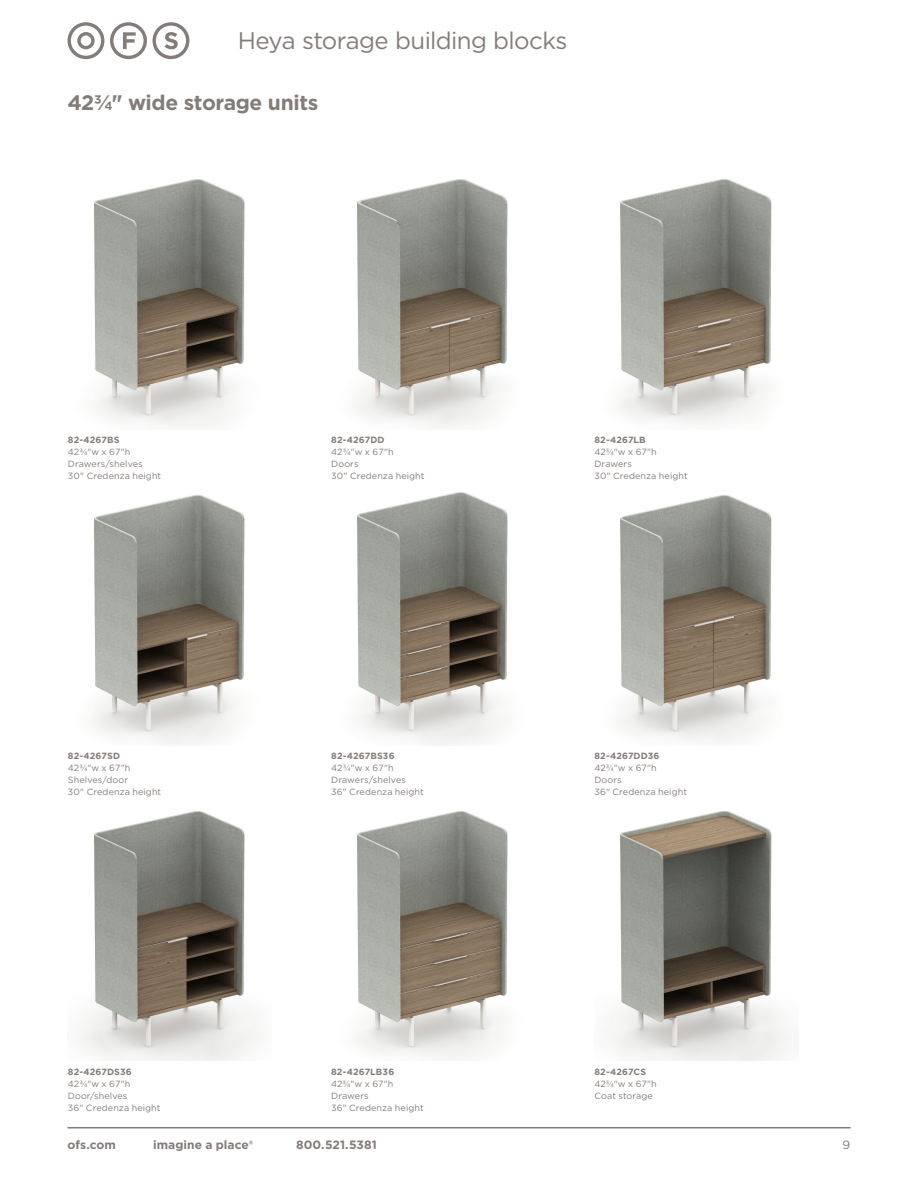
<style>
.page{position:relative;width:918px;height:1188px;background:#fff}
.page>*{position:absolute;margin:0;border:0;box-sizing:border-box;transform-origin:0 0}
.t1{font:24px "Gotham";letter-spacing:-.025em;color:#847c78}
.Heading_16pt_Bold{font:700 21px "Gotham";letter-spacing:-.02em;color:#847c78}
.t2{font:700 12px "Gotham";letter-spacing:.005em;color:#847c78}
.t3{font:12px "Gotham";color:#847c78}
.carolina_ofs_com_8pt_Bold{font:9px "Gotham";letter-spacing:.01em;color:#847c78}
.carolina_ofs_com_8pt_Bold-2{font:700 9px "Gotham";letter-spacing:.01em;color:#847c78}
</style>
<div class="page">
<hr style="left:68px;top:1127px;width:782px;height:1px;background:#847c78">
<svg style="left:67px;top:22px;width:37px;height:37px"></svg>
<svg style="left:110px;top:22px;width:79px;height:37px"></svg>
<img style="left:94px;top:179px;width:151px;height:249px">
<img style="left:355px;top:179px;width:153px;height:249px">
<img style="left:618px;top:179px;width:154px;height:246px">
<img style="left:92px;top:495px;width:153px;height:250px">
<img style="left:357px;top:492px;width:151px;height:253px">
<img style="left:618px;top:495px;width:154px;height:249px">
<img style="left:80px;top:811px;width:177px;height:250px">
<img style="left:355px;top:811px;width:153px;height:249px">
<img style="left:609px;top:811px;width:183px;height:250px">
<h1 class="t1" style="left:238px;top:25px;width:331px">Heya storage building blocks</h1>
<p class="Heading_16pt_Bold" style="left:67px;top:88px;width:253px">423/4" wide storage units</p>
<p class="carolina_ofs_com_8pt_Bold-2" style="left:68px;top:434px;width:53px">82-4267BS</p>
<p class="carolina_ofs_com_8pt_Bold" style="left:68px;top:446px;width:64px">423/4"w x 67"h</p>
<p class="carolina_ofs_com_8pt_Bold" style="left:68px;top:458px;width:76px">Drawers/shelves</p>
<p class="carolina_ofs_com_8pt_Bold" style="left:68px;top:470px;width:95px">30" Credenza height</p>
<p class="carolina_ofs_com_8pt_Bold-2" style="left:68px;top:750px;width:54px">82-4267SD</p>
<p class="carolina_ofs_com_8pt_Bold" style="left:68px;top:762px;width:64px">423/4"w x 67"h</p>
<p class="carolina_ofs_com_8pt_Bold" style="left:68px;top:774px;width:62px">Shelves/door</p>
<p class="carolina_ofs_com_8pt_Bold" style="left:68px;top:786px;width:95px">30" Credenza height</p>
<p class="carolina_ofs_com_8pt_Bold-2" style="left:68px;top:1066px;width:65px">82-4267DS36</p>
<p class="carolina_ofs_com_8pt_Bold" style="left:68px;top:1078px;width:64px">423/4"w x 67"h</p>
<p class="carolina_ofs_com_8pt_Bold" style="left:68px;top:1090px;width:61px">Door/shelves</p>
<p class="carolina_ofs_com_8pt_Bold" style="left:68px;top:1102px;width:94px">36" Credenza height</p>
<p class="carolina_ofs_com_8pt_Bold-2" style="left:331px;top:434px;width:55px">82-4267DD</p>
<p class="carolina_ofs_com_8pt_Bold" style="left:331px;top:446px;width:64px">423/4"w x 67"h</p>
<p class="carolina_ofs_com_8pt_Bold" style="left:331px;top:458px;width:29px">Doors</p>
<p class="carolina_ofs_com_8pt_Bold" style="left:331px;top:470px;width:95px">30" Credenza height</p>
<p class="carolina_ofs_com_8pt_Bold-2" style="left:331px;top:750px;width:65px">82-4267BS36</p>
<p class="carolina_ofs_com_8pt_Bold" style="left:331px;top:762px;width:64px">423/4"w x 67"h</p>
<p class="carolina_ofs_com_8pt_Bold" style="left:331px;top:774px;width:76px">Drawers/shelves</p>
<p class="carolina_ofs_com_8pt_Bold" style="left:331px;top:786px;width:94px">36" Credenza height</p>
<p class="carolina_ofs_com_8pt_Bold-2" style="left:331px;top:1066px;width:65px">82-4267LB36</p>
<p class="carolina_ofs_com_8pt_Bold" style="left:331px;top:1078px;width:64px">423/4"w x 67"h</p>
<p class="carolina_ofs_com_8pt_Bold" style="left:331px;top:1090px;width:39px">Drawers</p>
<p class="carolina_ofs_com_8pt_Bold" style="left:331px;top:1102px;width:94px">36" Credenza height</p>
<p class="carolina_ofs_com_8pt_Bold-2" style="left:594px;top:434px;width:53px">82-4267LB</p>
<p class="carolina_ofs_com_8pt_Bold" style="left:594px;top:446px;width:64px">423/4"w x 67"h</p>
<p class="carolina_ofs_com_8pt_Bold" style="left:594px;top:458px;width:39px">Drawers</p>
<p class="carolina_ofs_com_8pt_Bold" style="left:594px;top:470px;width:95px">30" Credenza height</p>
<p class="carolina_ofs_com_8pt_Bold-2" style="left:594px;top:750px;width:67px">82-4267DD36</p>
<p class="carolina_ofs_com_8pt_Bold" style="left:594px;top:762px;width:64px">423/4"w x 67"h</p>
<p class="carolina_ofs_com_8pt_Bold" style="left:594px;top:774px;width:29px">Doors</p>
<p class="carolina_ofs_com_8pt_Bold" style="left:594px;top:786px;width:94px">36" Credenza height</p>
<p class="carolina_ofs_com_8pt_Bold-2" style="left:594px;top:1066px;width:53px">82-4267CS</p>
<p class="carolina_ofs_com_8pt_Bold" style="left:594px;top:1078px;width:64px">423/4"w x 67"h</p>
<p class="carolina_ofs_com_8pt_Bold" style="left:594px;top:1090px;width:60px">Coat storage</p>
<h3 class="t2" style="left:68px;top:1137px;width:50px">ofs.com</h3>
<h3 class="t2" style="left:153px;top:1137px;width:102px">imagine a place®</h3>
<h3 class="t2" style="left:296px;top:1137px;width:82px">800.521.5381</h3>
<h3 class="t3" style="left:843px;top:1137px;width:9px">9</h3>
</div>
